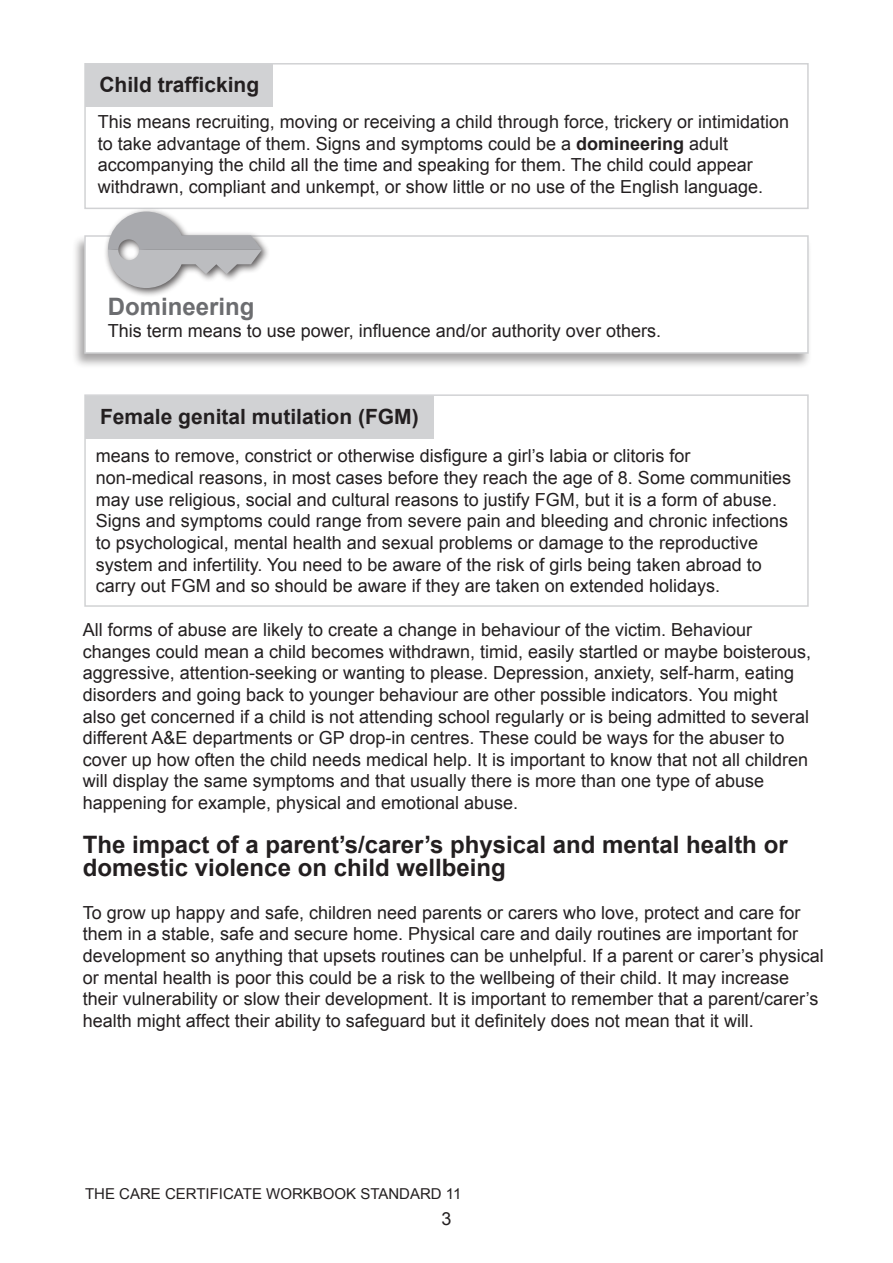
<style>
.page{position:relative;width:893px;height:1263px;background:#fff}
.page>*{position:absolute;margin:0;border:0;box-sizing:border-box;transform-origin:0 0}
.t1{font:700 24px/22.2px "Arial";color:#231f20}
.t2{font:700 24px "Arial";color:#6c6d70}
.t3{font:700 21px "Arial";color:#231f20}
.t4{font:18px/21.6px "Arial";color:#231f20}
.t5{font:15px "Arial";color:#231f20}
.s1{font-weight:700}
</style>
<div class="page">
<div style="left:84px;top:394px;width:725px;height:213px;background:#fff;border:2px solid #d1d2d4"></div>
<div style="left:264px;top:396px;width:170px;height:43px;background:#d1d2d4"></div>
<div style="left:85px;top:396px;width:179px;height:43px;background:#d1d2d4"></div>
<div style="left:72px;top:234px;width:740px;height:135px;background:#231f20;opacity:.4"></div>
<div style="left:84px;top:235px;width:725px;height:119px;background:#fff;border:2px solid #d1d2d4"></div>
<div style="left:84px;top:63px;width:725px;height:146px;background:#fff;border:2px solid #d1d2d4"></div>
<div style="left:181px;top:64px;width:91px;height:42px;background:#d1d2d4"></div>
<div style="left:85px;top:64px;width:96px;height:42px;background:#d1d2d4"></div>
<div style="left:103px;top:207px;width:167px;height:90px;background:#231f20;opacity:.75"></div>
<svg style="left:108px;top:212px;width:154px;height:76px"></svg>
<p class="t3" style="left:99px;top:70px;width:161px">Child trafficking</p>
<p class="t4" style="left:98px;top:111px;width:693px">This means recruiting, moving or receiving a child through force, trickery or intimidation to take advantage of them. Signs and symptoms could be a <span class="s1">domineering</span> adult accompanying the child all the time and speaking for them. The child could appear withdrawn, compliant and unkempt, or show little or no use of the English language.</p>
<h1 class="t2" style="left:108px;top:291px;width:148px">Domineering</h1>
<p class="t4" style="left:108px;top:320px;width:555px">This term means to use power, influence and/or authority over others.</p>
<p class="t3" style="left:100px;top:403px;width:320px">Female genital mutilation (FGM)</p>
<p class="t4" style="left:96px;top:446px;width:697px">means to remove, constrict or otherwise disfigure a girl’s labia or clitoris for non-medical reasons, in most cases before they reach the age of 8. Some communities may use religious, social and cultural reasons to justify FGM, but it is a form of abuse.<br>Signs and symptoms could range from severe pain and bleeding and chronic infections to psychological, mental health and sexual problems or damage to the reproductive system and infertility. You need to be aware of the risk of girls being taken abroad to carry out FGM and so should be aware if they are taken on extended holidays.</p>
<p class="t4" style="left:83px;top:619px;width:730px">All forms of abuse are likely to create a change in behaviour of the victim. Behaviour changes could mean a child becomes withdrawn, timid, easily startled or maybe boisterous, aggressive, attention-seeking or wanting to please. Depression, anxiety, self-harm, eating disorders and going back to younger behaviour are other possible indicators. You might also get concerned if a child is not attending school regularly or is being admitted to several different A&amp;E departments or GP drop-in centres. These could be ways for the abuser to cover up how often the child needs medical help. It is important to know that not all children will display the same symptoms and that usually there is more than one type of abuse happening for example, physical and emotional abuse.</p>
<h1 class="t1" style="left:83px;top:834px;width:706px">The impact of a parent’s/carer’s physical and mental health or domestic violence on child wellbeing</h1>
<p class="t4" style="left:83px;top:902px;width:742px">To grow up happy and safe, children need parents or carers who love, protect and care for them in a stable, safe and secure home. Physical care and daily routines are important for development so anything that upsets routines can be unhelpful. If a parent or carer’s physical or mental health is poor this could be a risk to the wellbeing of their child. It may increase their vulnerability or slow their development. It is important to remember that a parent/carer’s health might affect their ability to safeguard but it definitely does not mean that it will.</p>
<p class="t5" style="left:85px;top:1184px;width:378px">THE CARE CERTIFICATE WORKBOOK STANDARD 11</p>
<p class="t4" style="left:441px;top:1208px;width:12px">3</p>
</div>
